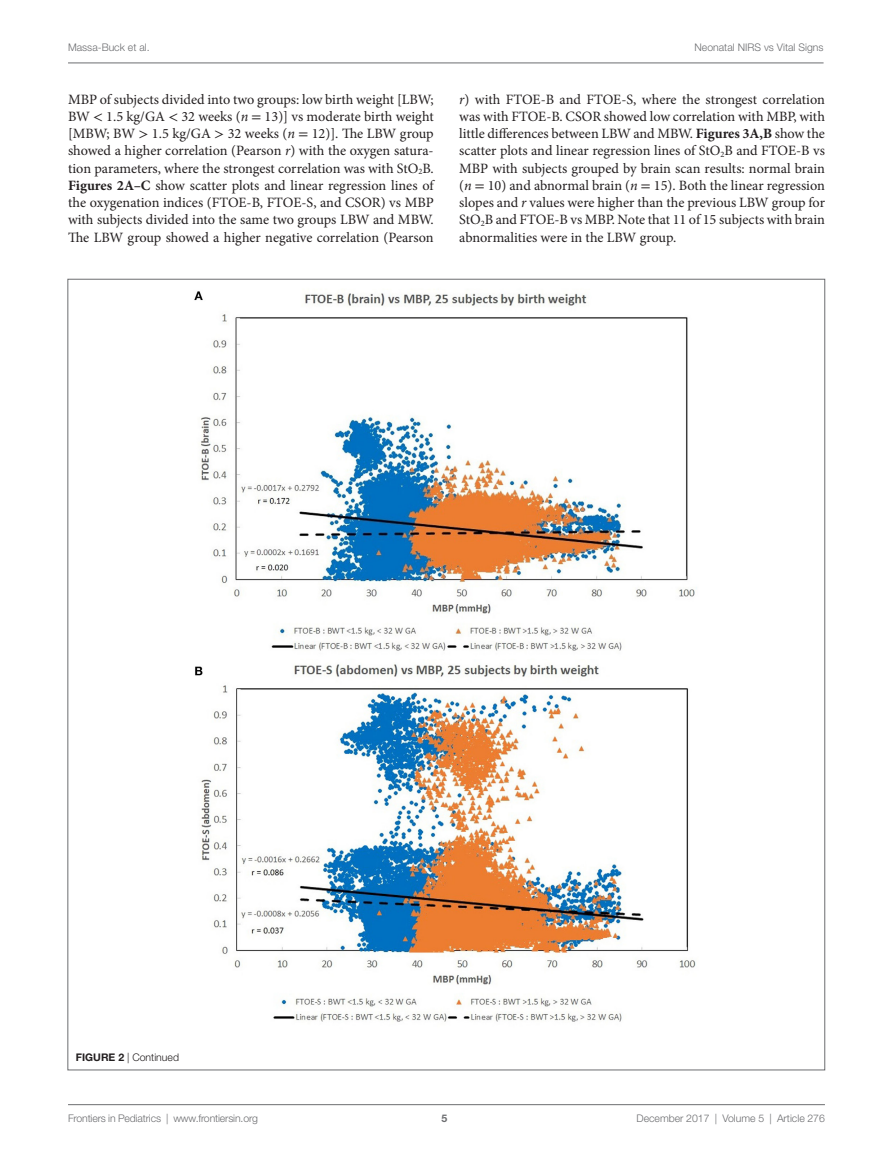
<style>
.page{position:relative;width:893px;height:1170px;background:#fff}
.page>*{position:absolute;margin:0;border:0;box-sizing:border-box;transform-origin:0 0}
.t1{font:14.25px/17.2px "Minion Pro";letter-spacing:-.005em;color:#231f20;text-align:justify}
.t2{font:300 10.5px "Helvetica Neue LT Std";color:#6c6d70}
.t3{font:300 10.5px "Helvetica Neue LT Std";color:#231f20}
.t4{font:700 10.5px "Helvetica Neue LT Std";color:#6c6d70}
.s1{font-family:"STIX General"}
.s2{font-style:italic}
.s3{font-weight:700}
</style>
<div class="page">
<img style="left:194px;top:289px;width:503px;height:733px">
<hr style="left:68px;top:1104px;width:757px;height:1px;background:#6c6d70">
<hr style="left:68px;top:63px;width:755px;height:1px;background:#6c6d70">
<p class="t2" style="left:68px;top:41px;width:83px">Massa-Buck et al.</p>
<p class="t2" style="left:694px;top:41px;width:131px">Neonatal NIRS vs Vital Signs</p>
<p class="t1" style="left:68px;top:90px;width:367px">MBP of subjects divided into two groups: low birth weight [LBW; BW <span class="s1">&lt;</span> 1.5 kg/GA <span class="s1">&lt;</span> 32 weeks (<span class="s2">n</span> <span class="s1">=</span> 13)] vs moderate birth weight [MBW; BW <span class="s1">&gt;</span> 1.5 kg/GA <span class="s1">&gt;</span> 32 weeks (<span class="s2">n</span> <span class="s1">=</span> 12)]. The LBW group showed a higher correlation (Pearson <span class="s2">r</span>) with the oxygen satura&shy;tion parameters, where the strongest correlation was with StO<sub>2</sub>B.<br><span class="s3">Figures 2A–C</span> show scatter plots and linear regression lines of the oxygenation indices (FTOE-B, FTOE-S, and CSOR) vs MBP with subjects divided into the same two groups LBW and MBW.<br>The LBW group showed a higher negative correlation (Pearson</p>
<p class="t1" style="left:459px;top:90px;width:367px"><span class="s2">r</span>) with FTOE-B and FTOE-S, where the strongest correlation was with FTOE-B. CSOR showed low correlation with MBP, with little differences between LBW and MBW. <span class="s3">Figures 3A,B</span> show the scatter plots and linear regression lines of StO<sub>2</sub>B and FTOE-B vs MBP with subjects grouped by brain scan results: normal brain (<span class="s2">n</span> <span class="s1">=</span> 10) and abnormal brain (<span class="s2">n</span> <span class="s1">=</span> 15). Both the linear regression slopes and <span class="s2">r</span> values were higher than the previous LBW group for StO<sub>2</sub>B and FTOE-B vs MBP. Note that 11 of 15 subjects with brain abnormalities were in the LBW group.</p>
<p class="t3" style="left:76px;top:1050px;width:105px"><span class="s3">FIGURE 2</span> | Continued</p>
<p class="t2" style="left:68px;top:1111px;width:191px">Frontiers in Pediatrics | www.frontiersin.org</p>
<p class="t2" style="left:636px;top:1111px;width:190px">December 2017 | Volume 5 | Article 276</p>
<p class="t4" style="left:441px;top:1111px;width:7px">5</p>
</div>
